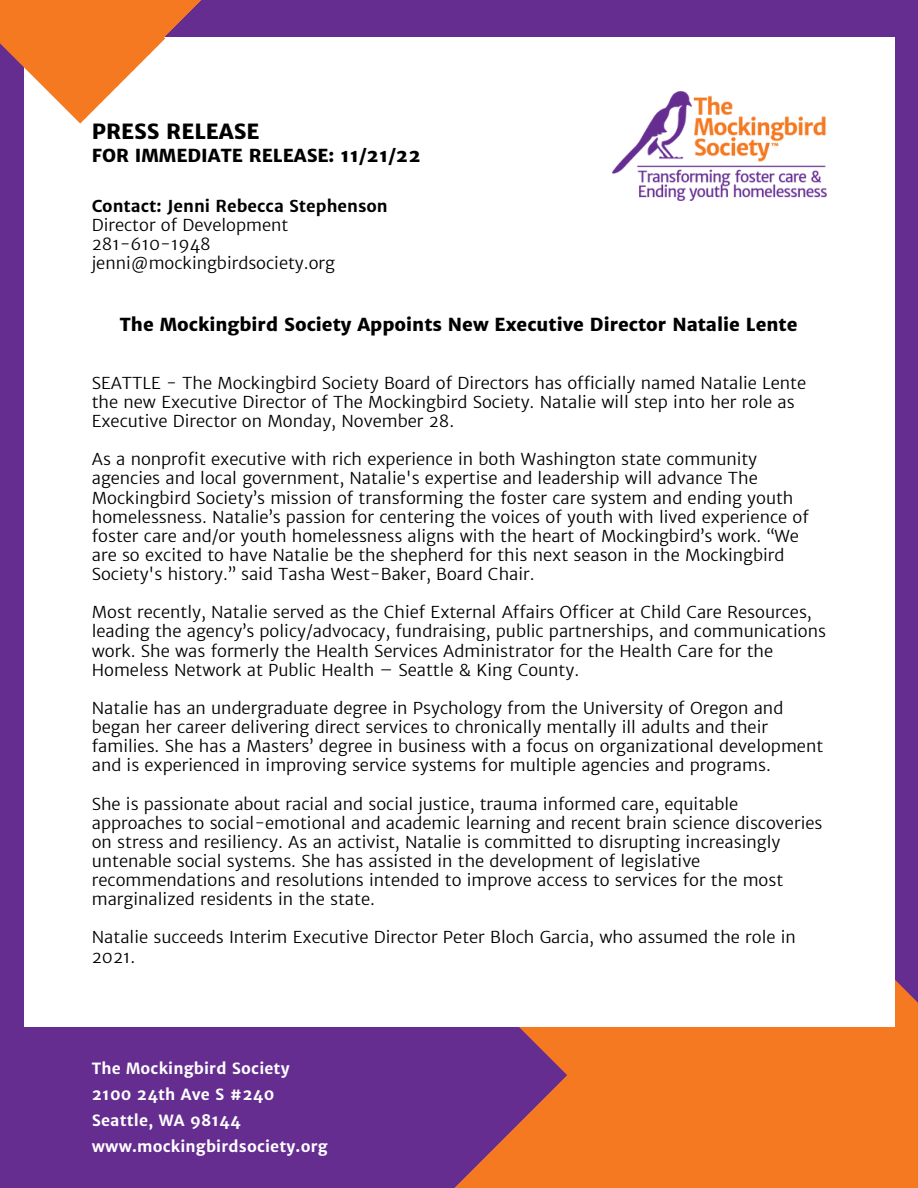
<style>
.page{position:relative;width:918px;height:1188px;background:#662d91}
.page>*{position:absolute;margin:0;border:0;box-sizing:border-box;transform-origin:0 0}
.t1{font:800 21px "Merriweather Sans";color:#000}
.t2{font:800 18px "Merriweather Sans";color:#000}
.t3{font:300 16.5px/19.2px "Merriweather Sans";color:#000}
.t4{font:700 16.5px "Merriweather Sans";color:#000}
.t5{font:700 15.45px/25.8px "Merriweather Sans";letter-spacing:.01em;color:#fff}
</style>
<div class="page">
<div style="left:519px;top:980px;width:399px;height:208px;background:#f47920"></div>
<div style="left:24px;top:37px;width:871px;height:990px;background:#fff"></div>
<svg style="left:0;top:0;width:201px;height:124px"></svg>
<svg style="left:454px;top:1052px;width:298px;height:136px"></svg>
<img style="left:613px;top:92px;width:213px;height:109px">
<p class="t1" style="left:92px;top:119px;width:169px">PRESS RELEASE</p>
<p class="t2" style="left:92px;top:144px;width:331px">FOR IMMEDIATE RELEASE: 11/21/22</p>
<p class="t4" style="left:92px;top:196px;width:298px">Contact: Jenni Rebecca Stephenson</p>
<p class="t3" style="left:92px;top:216px;width:245px">Director of Development<br>281-610-1948 jenni@mockingbirdsociety.org</p>
<p class="t2" style="left:120px;top:313px;width:679px">The Mockingbird Society Appoints New Executive Director Natalie Lente</p>
<p class="t3" style="left:92px;top:373px;width:716px">SEATTLE - The Mockingbird Society Board of Directors has officially named Natalie Lente the new Executive Director of The Mockingbird Society. Natalie will step into her role as<br>Executive Director on Monday, November 28.</p>
<p class="t3" style="left:92px;top:450px;width:719px">As a nonprofit executive with rich experience in both Washington state community agencies and local government, Natalie's expertise and leadership will advance The Mockingbird Society’s mission of transforming the foster care system and ending youth homelessness. Natalie’s passion for centering the voices of youth with lived experience of foster care and/or youth homelessness aligns with the heart of Mockingbird’s work. “We are so excited to have Natalie be the shepherd for this next season in the Mockingbird Society's history.” said Tasha West-Baker, Board Chair.</p>
<p class="t3" style="left:92px;top:603px;width:736px">Most recently, Natalie served as the Chief External Affairs Officer at Child Care Resources, leading the agency’s policy/advocacy, fundraising, public partnerships, and communications work. She was formerly the Health Services Administrator for the Health Care for the Homeless Network at Public Health – Seattle &amp; King County.</p>
<p class="t3" style="left:92px;top:698px;width:733px">Natalie has an undergraduate degree in Psychology from the University of Oregon and began her career delivering direct services to chronically mentally ill adults and their families. She has a Masters’ degree in business with a focus on organizational development and is experienced in improving service systems for multiple agencies and programs.</p>
<p class="t3" style="left:92px;top:794px;width:732px">She is passionate about racial and social justice, trauma informed care, equitable approaches to social-emotional and academic learning and recent brain science discoveries on stress and resiliency. As an activist, Natalie is committed to disrupting increasingly untenable social systems. She has assisted in the development of legislative recommendations and resolutions intended to improve access to services for the most marginalized residents in the state.</p>
<p class="t3" style="left:92px;top:928px;width:706px">Natalie succeeds Interim Executive Director Peter Bloch Garcia, who assumed the role in<br>2021.</p>
<p class="t5" style="left:92px;top:1056px;width:237px">The Mockingbird Society<br>2100 24th Ave S #240<br>Seattle, WA 98144 www.mockingbirdsociety.org</p>
</div>
